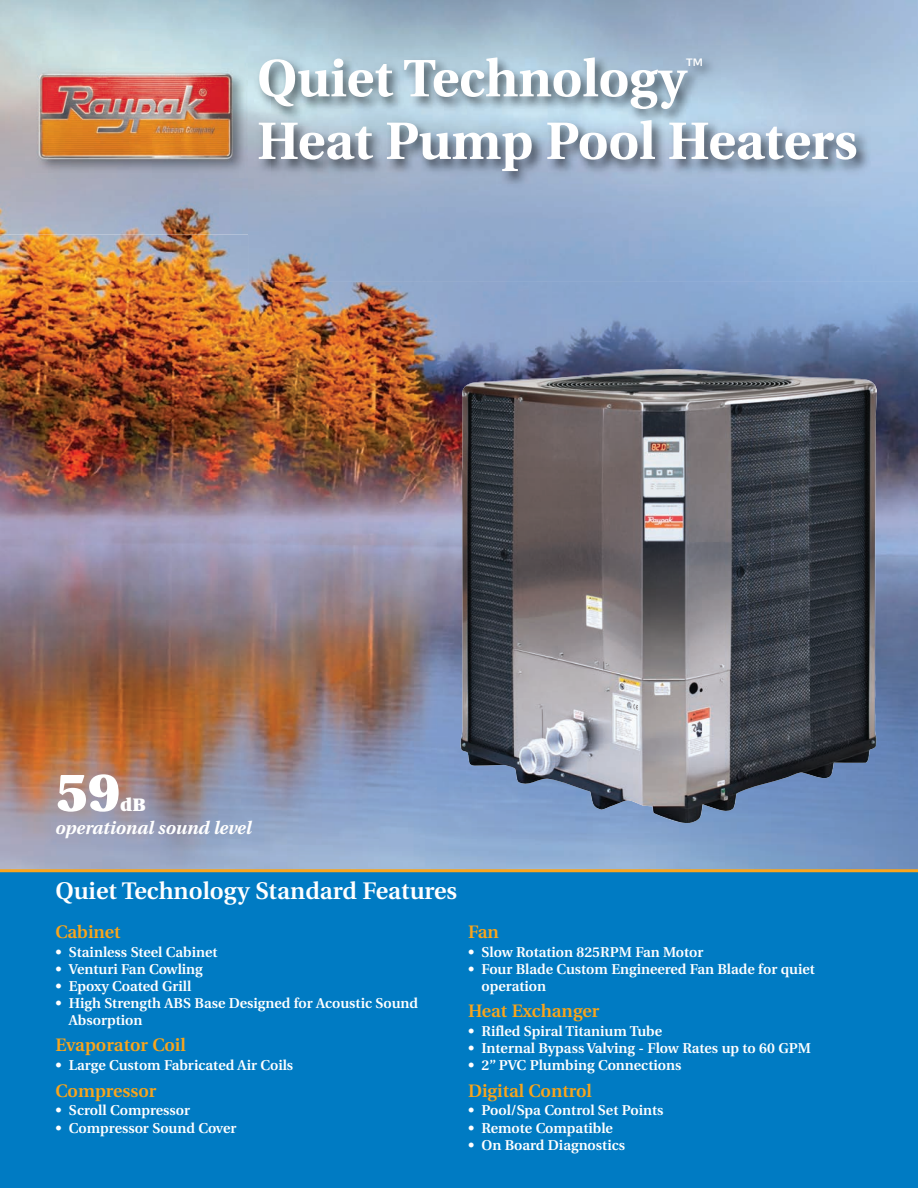
<style>
.page{position:relative;width:918px;height:1188px;background:#fff}
.page>*{position:absolute;margin:0;border:0;box-sizing:border-box;transform-origin:0 0}
.t1{font:900 54px "Utopia";color:#fff}
.t2{font:700 52.5px/62.7px "Utopia";color:#fff}
.t3{font:600 24px "Utopia";color:#fff}
.t4{font:600 18px "Utopia";color:#f9a51b}
.t5{font:italic 700 18px "Utopia";color:#fff}
.t6{font:900 18px "Utopia";color:#fff}
.t7{font:600 14.25px/17.1px "Utopia";color:#fff}
</style>
<div class="page">
<img style="left:0;top:235px;width:918px;height:634px">
<img style="left:0;top:0;width:249px;height:235px">
<div style="left:0;top:871px;width:918px;height:317px;background:#007bc3"></div>
<img style="left:26px;top:52px;width:220px;height:125px">
<hr style="left:0;top:869px;width:918px;height:3px;background:#f9a51b">
<img style="left:460px;top:369px;width:417px;height:454px">
<img style="left:249px;top:0;width:669px;height:282px">
<img style="left:249px;top:29px;width:22px;height:206px">
<h2 class="t2" style="left:257px;top:48px;width:602px">Quiet Technology<sup>™<br></sup>Heat Pump Pool Heaters</h2>
<h1 class="t1" style="left:56px;top:770px;width:66px">59</h1>
<p class="t6" style="left:120px;top:797px;width:27px">dB</p>
<p class="t5" style="left:56px;top:820px;width:198px">operational sound level</p>
<h3 class="t3" style="left:56px;top:881px;width:403px">Quiet Technology Standard Features</h3>
<p class="t4" style="left:56px;top:924px;width:67px">Cabinet</p>
<p class="t7" style="left:56px;top:944px;width:164px">• Stainless Steel Cabinet</p>
<p class="t7" style="left:56px;top:961px;width:149px">• Venturi Fan Cowling</p>
<p class="t7" style="left:56px;top:979px;width:137px">• Epoxy Coated Grill</p>
<p class="t7" style="left:69px;top:996px;width:351px;text-indent:-13px">• High Strength ABS Base Designed for Acoustic Sound<br>Absorption</p>
<p class="t4" style="left:56px;top:1038px;width:132px">Evaporator Coil</p>
<p class="t7" style="left:56px;top:1058px;width:239px">• Large Custom Fabricated Air Coils</p>
<p class="t4" style="left:56px;top:1083px;width:103px">Compressor</p>
<p class="t7" style="left:56px;top:1103px;width:136px">• Scroll Compressor</p>
<p class="t7" style="left:56px;top:1120px;width:183px">• Compressor Sound Cover</p>
<p class="t4" style="left:468px;top:924px;width:32px">Fan</p>
<p class="t7" style="left:468px;top:944px;width:237px">• Slow Rotation 825RPM Fan Motor</p>
<p class="t7" style="left:482px;top:961px;width:335px;text-indent:-13px">• Four Blade Custom Engineered Fan Blade for quiet operation</p>
<p class="t4" style="left:468px;top:1004px;width:133px">Heat Exchanger</p>
<p class="t7" style="left:468px;top:1024px;width:196px">• Rifled Spiral Titanium Tube</p>
<p class="t7" style="left:468px;top:1041px;width:344px">• Internal Bypass Valving - Flow Rates up to 60 GPM</p>
<p class="t7" style="left:468px;top:1058px;width:215px">• 2” PVC Plumbing Connections</p>
<p class="t4" style="left:468px;top:1083px;width:125px">Digital Control</p>
<p class="t7" style="left:468px;top:1103px;width:197px">• Pool/Spa Control Set Points</p>
<p class="t7" style="left:468px;top:1120px;width:146px">• Remote Compatible</p>
<p class="t7" style="left:468px;top:1137px;width:159px">• On Board Diagnostics</p>
</div>
